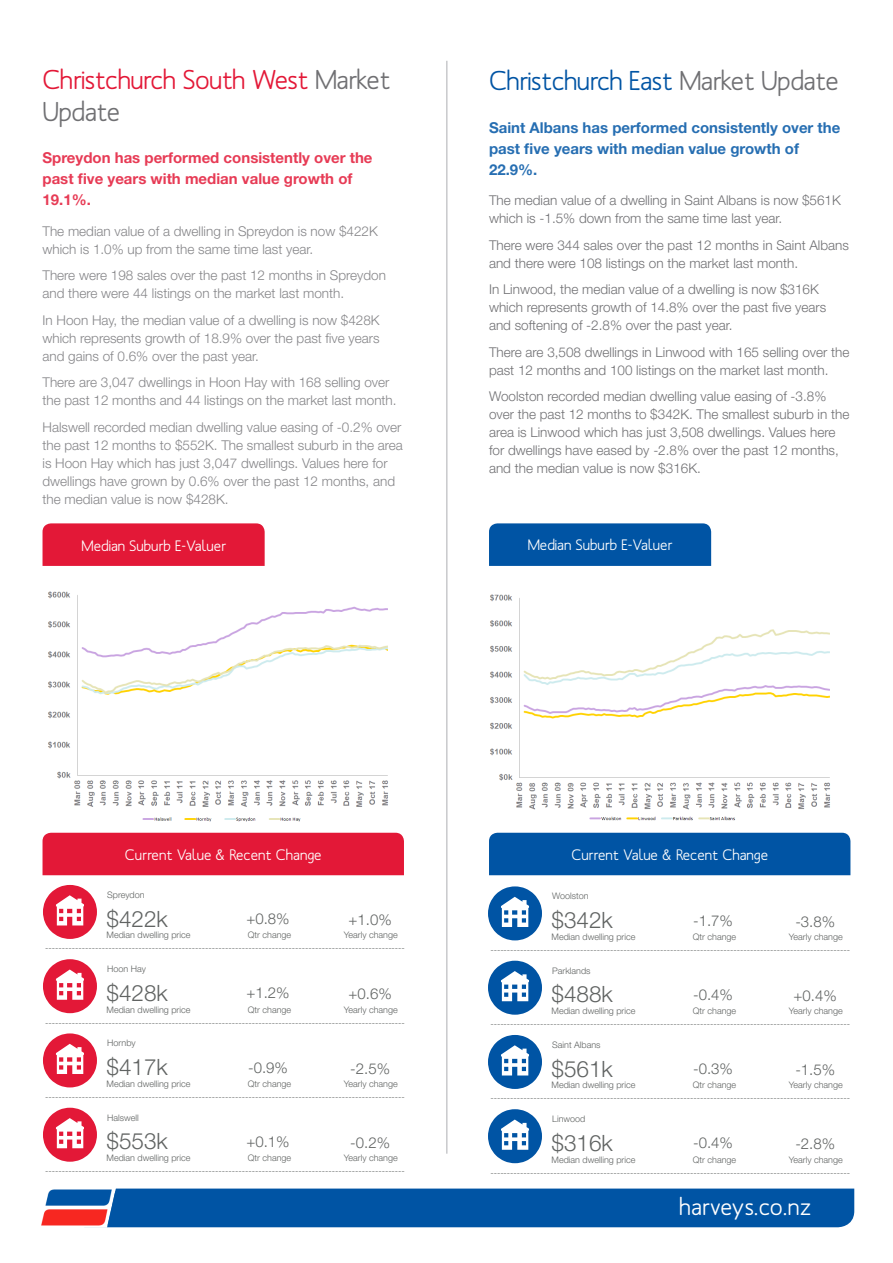
<style>
.page{position:relative;width:893px;height:1263px;background:#fff}
.page>*{position:absolute;margin:0;border:0;box-sizing:border-box;transform-origin:0 0}
.t1{font:54px/74.2px "LJH NZ";color:#e31837;text-align:justify}
.t2{font:54px/74.2px "LJH NZ";color:#0054a4;text-align:justify}
.t3{font:500 27px/31.7px "Mank Sans";letter-spacing:-.02em;color:#e31837}
.t4{font:500 27px "Mank Sans";letter-spacing:-.02em;color:#0054a4}
.t5{font:500 24px "Mank Sans";color:#fff}
.t6{font:300 22.5px "Helvetica Neue";color:#606362}
.t7{font:500 15px "Mank Sans";color:#fff}
.t8{font:700 15px/21px "Helvetica Neue";color:#266eb2}
.t9{font:700 15px/21px "Helvetica Neue";color:#e73b55}
.t10{font:300 15px "Helvetica Neue";color:#606362}
.t11{font:300 13.5px/18px "Helvetica Neue";color:#707073}
.t12{font:300 13.5px/18px "Helvetica Neue";color:#858588}
.t13{font:300 9px "Helvetica Neue";color:#606362}
.s1{color:#707073}
</style>
<div class="page">
<div style="left:116px;top:1188px;width:738px;height:39px;background:#0054a4"></div>
<img style="left:41px;top:1188px;width:75px;height:40px">
<hr style="left:446px;top:61px;width:1px;height:1093px;background:#adafb2">
<div style="left:489px;top:523px;width:222px;height:43px;background:#0054a4"></div>
<div style="left:43px;top:833px;width:361px;height:42px;background:#e31837"></div>
<div style="left:489px;top:833px;width:361px;height:42px;background:#0054a4"></div>
<div style="left:43px;top:523px;width:222px;height:43px;background:#e31837"></div>
<img style="left:490px;top:594px;width:341px;height:227px">
<img style="left:48px;top:591px;width:341px;height:231px">
<h2 class="t3" style="left:43px;top:66px;width:349px">Christchurch South West <span class="s1">Market<br>Update</span></h2>
<h3 class="t9" style="left:43px;top:148px;width:332px">Spreydon has performed consistently over the past ive years with median value growth of<br>19.1%.</h3>
<h3 class="t12" style="left:43px;top:223px;width:337px">The median value of a dwelling in Spreydon is now $422K which is 1.0% up from the same time last year.</h3>
<h3 class="t12" style="left:43px;top:267px;width:345px">There were 198 sales over the past 12 months in Spreydon and there were 44 listings on the market last month.</h3>
<h3 class="t12" style="left:43px;top:312px;width:339px;text-align:justify">In Hoon Hay, the median value of a dwelling is now $428K which represents growth of 18.9% over the past ive years and gains of 0.6% over the past year.</h3>
<h3 class="t12" style="left:43px;top:374px;width:356px">There are 3,047 dwellings in Hoon Hay with 168 selling over the past 12 months and 44 listings on the market last month.</h3>
<p class="t12" style="left:43px;top:419px;width:362px">Halswell recorded median dwelling value easing of -0.2% over the past 12 months to $552K. The smallest suburb in the area is Hoon Hay which has just 3,047 dwellings. Values here for dwellings have grown by 0.6% over the past 12 months, and the median value is now $428K.</p>
<h3 class="t7" style="left:81px;top:539px;width:146px">Median Suburb E-Valuer</h3>
<h2 class="t4" style="left:489px;top:70px;width:351px">Christchurch East <span class="s1">Market Update</span></h2>
<h3 class="t8" style="left:489px;top:118px;width:353px">Saint Albans has performed consistently over the past ive years with median value growth of<br>22.9%.</h3>
<h3 class="t11" style="left:489px;top:192px;width:353px">The median value of a dwelling in Saint Albans is now $561K which is -1.5% down from the same time last year.</h3>
<h3 class="t11" style="left:489px;top:237px;width:361px">There were 344 sales over the past 12 months in Saint Albans and there were 108 listings on the market last month.</h3>
<h3 class="t11" style="left:489px;top:281px;width:339px">In Linwood, the median value of a dwelling is now $316K which represents growth of 14.8% over the past ive years and softening of -2.8% over the past year.</h3>
<h3 class="t11" style="left:489px;top:344px;width:362px">There are 3,508 dwellings in Linwood with 165 selling over the past 12 months and 100 listings on the market last month.</h3>
<p class="t11" style="left:489px;top:388px;width:362px">Woolston recorded median dwelling value easing of -3.8% over the past 12 months to $342K. The smallest suburb in the area is Linwood which has just 3,508 dwellings. Values here for dwellings have eased by -2.8% over the past 12 months, and the median value is now $316K.</p>
<h3 class="t7" style="left:528px;top:539px;width:146px">Median Suburb E-Valuer</h3>
<h3 class="t7" style="left:125px;top:848px;width:198px">Current Value &amp; Recent Change</h3>
<h3 class="t7" style="left:571px;top:848px;width:198px">Current Value &amp; Recent Change</h3>
<h1 class="t1" style="left:43px;top:880px;width:55px">h h h h</h1>
<p class="t13" style="left:107px;top:891px;width:39px">Spreydon</p>
<h3 class="t6" style="left:107px;top:908px;width:63px">$422k</h3>
<h3 class="t10" style="left:246px;top:912px;width:45px">+0.8%</h3>
<h3 class="t10" style="left:349px;top:913px;width:45px">+1.0%</h3>
<p class="t13" style="left:107px;top:931px;width:85px">Median dwelling price</p>
<p class="t13" style="left:248px;top:931px;width:45px">Qtr change</p>
<p class="t13" style="left:344px;top:931px;width:55px">Yearly change</p>
<p class="t13" style="left:45px;top:944px;width:361px">------------------------------------------------------------------------------------------------------------</p>
<p class="t13" style="left:107px;top:965px;width:40px">Hoon Hay</p>
<h3 class="t6" style="left:107px;top:982px;width:63px">$428k</h3>
<h3 class="t10" style="left:246px;top:986px;width:45px">+1.2%</h3>
<h3 class="t10" style="left:349px;top:987px;width:45px">+0.6%</h3>
<p class="t13" style="left:107px;top:1005px;width:85px">Median dwelling price</p>
<p class="t13" style="left:248px;top:1005px;width:45px">Qtr change</p>
<p class="t13" style="left:344px;top:1005px;width:55px">Yearly change</p>
<p class="t13" style="left:45px;top:1018px;width:361px">------------------------------------------------------------------------------------------------------------</p>
<p class="t13" style="left:107px;top:1039px;width:30px">Hornby</p>
<h3 class="t6" style="left:107px;top:1057px;width:63px">$417k</h3>
<h3 class="t10" style="left:248px;top:1060px;width:41px">-0.9%</h3>
<h3 class="t10" style="left:350px;top:1061px;width:41px">-2.5%</h3>
<p class="t13" style="left:107px;top:1080px;width:85px">Median dwelling price</p>
<p class="t13" style="left:248px;top:1080px;width:45px">Qtr change</p>
<p class="t13" style="left:344px;top:1080px;width:55px">Yearly change</p>
<p class="t13" style="left:45px;top:1092px;width:361px">------------------------------------------------------------------------------------------------------------</p>
<p class="t13" style="left:107px;top:1113px;width:33px">Halswell</p>
<h3 class="t6" style="left:107px;top:1131px;width:63px">$553k</h3>
<h3 class="t10" style="left:246px;top:1135px;width:45px">+0.1%</h3>
<h3 class="t10" style="left:350px;top:1136px;width:41px">-0.2%</h3>
<p class="t13" style="left:107px;top:1154px;width:85px">Median dwelling price</p>
<p class="t13" style="left:248px;top:1154px;width:45px">Qtr change</p>
<p class="t13" style="left:344px;top:1154px;width:55px">Yearly change</p>
<h1 class="t2" style="left:488px;top:881px;width:55px">h h h h</h1>
<p class="t13" style="left:552px;top:892px;width:38px">Woolston</p>
<h3 class="t6" style="left:552px;top:910px;width:63px">$342k</h3>
<h3 class="t10" style="left:693px;top:913px;width:41px">-1.7%</h3>
<h3 class="t10" style="left:795px;top:914px;width:41px">-3.8%</h3>
<p class="t13" style="left:552px;top:933px;width:85px">Median dwelling price</p>
<p class="t13" style="left:693px;top:933px;width:45px">Qtr change</p>
<p class="t13" style="left:789px;top:933px;width:55px">Yearly change</p>
<p class="t13" style="left:490px;top:945px;width:361px">------------------------------------------------------------------------------------------------------------</p>
<p class="t13" style="left:552px;top:966px;width:40px">Parklands</p>
<h3 class="t6" style="left:552px;top:984px;width:63px">$488k</h3>
<h3 class="t10" style="left:693px;top:988px;width:41px">-0.4%</h3>
<h3 class="t10" style="left:794px;top:989px;width:45px">+0.4%</h3>
<p class="t13" style="left:552px;top:1007px;width:85px">Median dwelling price</p>
<p class="t13" style="left:693px;top:1007px;width:45px">Qtr change</p>
<p class="t13" style="left:789px;top:1007px;width:55px">Yearly change</p>
<p class="t13" style="left:490px;top:1020px;width:361px">------------------------------------------------------------------------------------------------------------</p>
<p class="t13" style="left:552px;top:1041px;width:50px">Saint Albans</p>
<h3 class="t6" style="left:552px;top:1058px;width:63px">$561k</h3>
<h3 class="t10" style="left:693px;top:1062px;width:41px">-0.3%</h3>
<h3 class="t10" style="left:795px;top:1063px;width:41px">-1.5%</h3>
<p class="t13" style="left:552px;top:1081px;width:85px">Median dwelling price</p>
<p class="t13" style="left:693px;top:1081px;width:45px">Qtr change</p>
<p class="t13" style="left:789px;top:1081px;width:55px">Yearly change</p>
<p class="t13" style="left:490px;top:1094px;width:361px">------------------------------------------------------------------------------------------------------------</p>
<p class="t13" style="left:552px;top:1115px;width:35px">Linwood</p>
<h3 class="t6" style="left:552px;top:1132px;width:63px">$316k</h3>
<h3 class="t10" style="left:693px;top:1136px;width:41px">-0.4%</h3>
<h3 class="t10" style="left:795px;top:1137px;width:41px">-2.8%</h3>
<p class="t13" style="left:552px;top:1155px;width:85px">Median dwelling price</p>
<p class="t13" style="left:693px;top:1155px;width:45px">Qtr change</p>
<p class="t13" style="left:789px;top:1155px;width:55px">Yearly change</p>
<p class="t13" style="left:45px;top:1167px;width:361px">------------------------------------------------------------------------------------------------------------</p>
<p class="t13" style="left:490px;top:1168px;width:361px">------------------------------------------------------------------------------------------------------------</p>
<h3 class="t5" style="left:679px;top:1197px;width:134px">harveys.co.nz</h3>
</div>
